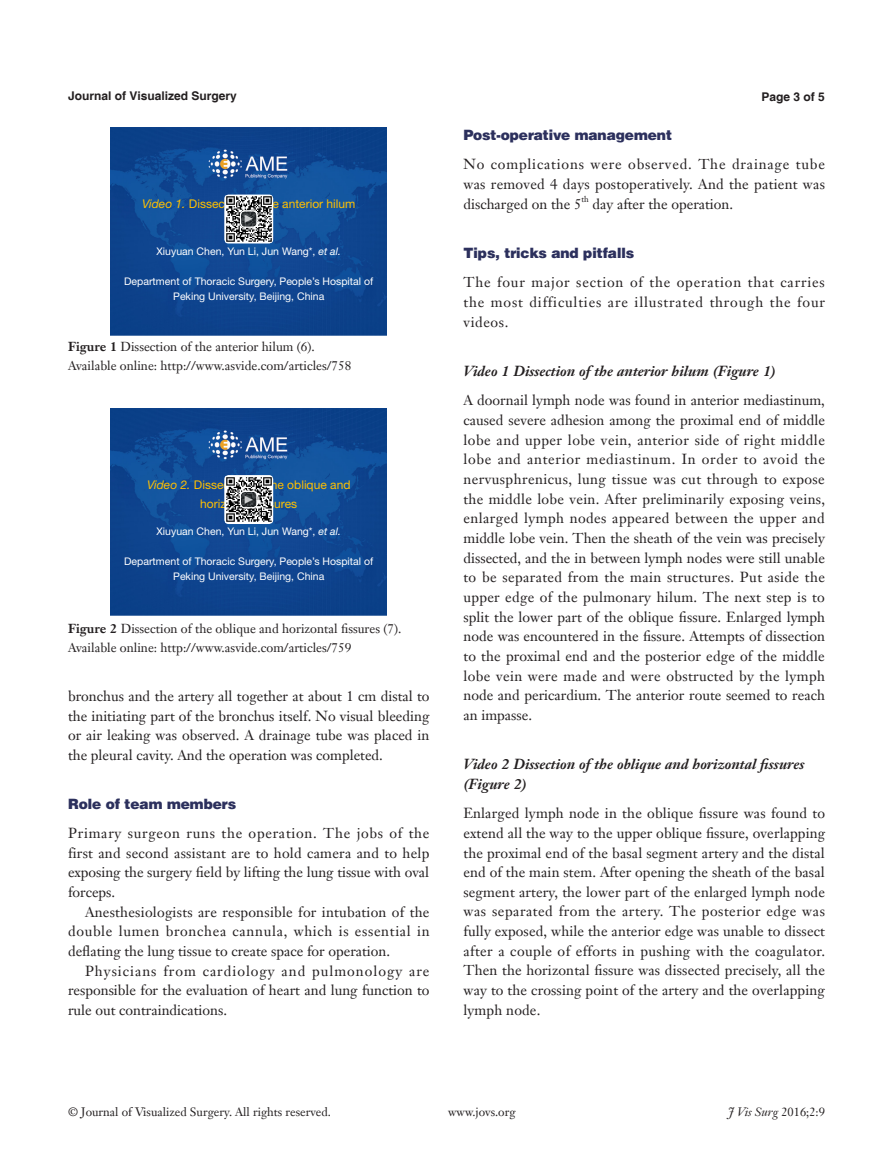
<style>
.page{position:relative;width:893px;height:1170px;background:#fff}
.page>*{position:absolute;margin:0;border:0;box-sizing:border-box;transform-origin:0 0}
.t1{font:14.25px/19.6px "Janson Text LT";color:#231f20;text-align:justify}
.二级标题斜体-6_5{font:italic 700 14.25px/19.6px "Janson Text LT";color:#231f20}
.一级标题-6_5{font:900 14.25px "Helvetica";color:#2c305d}
.一级标题正体{font:900 14.25px "Helvetica";color:#2c305d}
.t2{font:12.75px/19.5px "Janson Text LT";color:#231f20}
.t3{font:12px/19.5px "Helvetica Neue LT Pro";color:#ffc000;text-align:center}
.t4{font:12px "Janson Text LT";color:#231f20}
.t5{font:700 12px "Helvetica";color:#231f20}
.t6{font:italic 12px "Janson Text LT";color:#231f20}
.t7{font:11.55px "Times New Roman";color:#fff}
.t8{font:10.5px/15.1px "Helvetica Neue LT Pro";color:#fff;text-align:center}
.t9{font:8.25px "Janson Text LT";color:#231f20}
.s1{font-style:italic}
.s2{font-weight:700}
.s3{font-style:normal}
</style>
<div class="page">
<img style="left:111px;top:128px;width:276px;height:207px">
<div style="left:224px;top:194px;width:49px;height:49px;background:#fff;border-radius:4px"></div>
<img style="left:226px;top:196px;width:46px;height:46px">
<svg style="left:240px;top:211px;width:17px;height:16px"></svg>
<div style="left:240px;top:210px;width:17px;height:17px;border:1px solid #fff;border-radius:4px"></div>
<img style="left:111px;top:408px;width:276px;height:207px">
<svg style="left:224px;top:475px;width:49px;height:49px"></svg>
<img style="left:225px;top:476px;width:47px;height:47px">
<svg style="left:240px;top:491px;width:17px;height:16px"></svg>
<div style="left:240px;top:491px;width:17px;height:17px;border:1px solid #fff;border-radius:4px"></div>
<p class="t5" style="left:68px;top:88px;width:170px">Journal of Visualized Surgery</p>
<p class="t3" style="left:142px;top:194px;width:215px"><span class="s1">Video 1.</span> Dissection of the anterior hilum</p>
<p class="t8" style="left:157px;top:243px;width:186px">Xiuyuan Chen, Yun Li, Jun Wang*, <span class="s1">et al.</span></p>
<p class="t8" style="left:124px;top:273px;width:251px">Department of Thoracic Surgery, People’s Hospital of<br>Peking University, Beijing, China</p>
<p class="t7" style="left:257px;top:213px;width:13px;rotate:90deg">▲</p>
<p class="t2" style="left:68px;top:336px;width:285px"><span class="s2">Figure 1</span> Dissection of the anterior hilum (6).<br>Available online: http://www.asvide.com/articles/758</p>
<p class="t3" style="left:147px;top:474px;width:205px"><span class="s1">Video 2.</span> Dissection of the oblique and horizontal fissures</p>
<p class="t8" style="left:157px;top:523px;width:186px">Xiuyuan Chen, Yun Li, Jun Wang*, <span class="s1">et al.</span></p>
<p class="t8" style="left:124px;top:553px;width:251px">Department of Thoracic Surgery, People’s Hospital of<br>Peking University, Beijing, China</p>
<p class="t7" style="left:257px;top:494px;width:13px;rotate:90deg">▲</p>
<p class="t2" style="left:68px;top:618px;width:335px"><span class="s2">Figure 2</span> Dissection of the oblique and horizontal fissures (7).<br>Available online: http://www.asvide.com/articles/759</p>
<p class="t1" style="left:68px;top:686px;width:363px">bronchus and the artery all together at about 1 cm distal to the initiating part of the bronchus itself. No visual bleeding or air leaking was observed. A drainage tube was placed in the pleural cavity. And the operation was completed.</p>
<p class="一级标题-6_5" style="left:68px;top:794px;width:170px">Role of team members</p>
<p class="t1" style="left:68px;top:823px;width:363px">Primary surgeon runs the operation. The jobs of the first and second assistant are to hold camera and to help exposing the surgery field by lifting the lung tissue with oval forceps.</p>
<p class="t1" style="left:68px;top:901px;width:363px;text-indent:17px">Anesthesiologists are responsible for intubation of the double lumen bronchea cannula, which is essential in deflating the lung tissue to create space for operation.</p>
<p class="t1" style="left:68px;top:960px;width:363px;text-indent:17px">Physicians from cardiology and pulmonology are responsible for the evaluation of heart and lung function to rule out contraindications.</p>
<p class="t5" style="left:762px;top:89px;width:65px">Page 3 of 5</p>
<p class="一级标题正体" style="left:463px;top:126px;width:210px">Post-operative management</p>
<p class="t1" style="left:463px;top:154px;width:363px">No complications were observed. The drainage tube was removed 4 days postoperatively. And the patient was discharged on the 5</p>
<p class="t9" style="left:581px;top:194px;width:9px">th</p>
<p class="t1" style="left:593px;top:194px;width:142px">day after the operation.</p>
<p class="一级标题-6_5" style="left:463px;top:243px;width:172px">Tips, tricks and pitfalls</p>
<p class="t1" style="left:463px;top:272px;width:363px">The four major section of the operation that carries the most difficulties are illustrated through the four videos.</p>
<p class="二级标题斜体-6_5" style="left:463px;top:361px;width:314px">Video 1 Dissection of the anterior hilum (Figure 1)</p>
<p class="t1" style="left:463px;top:390px;width:363px">A doornail lymph node was found in anterior mediastinum, caused severe adhesion among the proximal end of middle lobe and upper lobe vein, anterior side of right middle lobe and anterior mediastinum. In order to avoid the nervusphrenicus, lung tissue was cut through to expose the middle lobe vein. After preliminarily exposing veins, enlarged lymph nodes appeared between the upper and middle lobe vein. Then the sheath of the vein was precisely dissected, and the in between lymph nodes were still unable to be separated from the main structures. Put aside the upper edge of the pulmonary hilum. The next step is to split the lower part of the oblique fissure. Enlarged lymph node was encountered in the fissure. Attempts of dissection to the proximal end and the posterior edge of the middle lobe vein were made and were obstructed by the lymph node and pericardium. The anterior route seemed to reach an impasse.</p>
<p class="二级标题斜体-6_5" style="left:463px;top:754px;width:342px">Video 2 Dissection of the oblique and horizontal fissures (Figure 2)</p>
<p class="t1" style="left:463px;top:803px;width:363px">Enlarged lymph node in the oblique fissure was found to extend all the way to the upper oblique fissure, overlapping the proximal end of the basal segment artery and the distal end of the main stem. After opening the sheath of the basal segment artery, the lower part of the enlarged lymph node was separated from the artery. The posterior edge was fully exposed, while the anterior edge was unable to dissect after a couple of efforts in pushing with the coagulator.<br>Then the horizontal fissure was dissected precisely, all the way to the crossing point of the artery and the overlapping lymph node.</p>
<p class="t4" style="left:68px;top:1104px;width:264px">© Journal of Visualized Surgery. All rights reserved.</p>
<p class="t4" style="left:448px;top:1104px;width:69px">www.jovs.org</p>
<p class="t6" style="left:728px;top:1104px;width:98px">J Vis Surg <span class="s3">2016;2:9</span></p>
</div>
